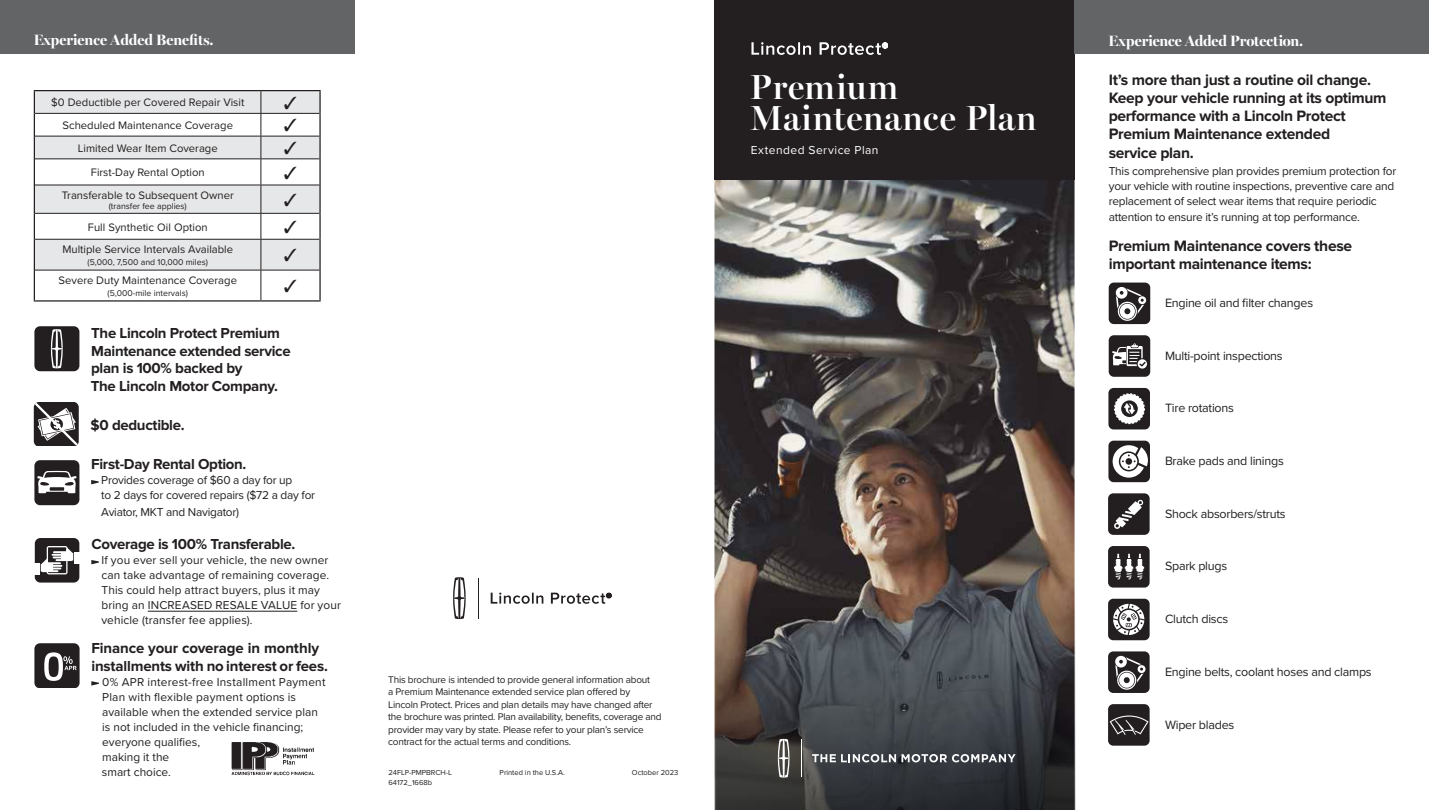
<style>
.page{position:relative;width:1429px;height:810px;background:#fff}
.page>*{position:absolute;margin:0;border:0;box-sizing:border-box;transform-origin:0 0}
.t1{font:600 35px/30.6px "Miller Banner";letter-spacing:.025em;color:#fff}
.t2{font:700 15.62px/18.1px "Proxima Nova";letter-spacing:-.02em;color:#231f20}
.t3{font:700 15px/17.5px "Proxima Nova";letter-spacing:-.02em;color:#231f20}
.t4{font:700 15px "Miller Banner";color:#fff}
.t5{font:12.5px "Proxima Nova";letter-spacing:-.02em;color:#231f20}
.t6{font:12px "Proxima Nova";letter-spacing:.04em;color:#fff}
.t7{font:11.88px/15px "Proxima Nova";color:#231f20}
.t8{font:11.88px/15px "Proxima Nova";letter-spacing:-.02em;color:#231f20}
.t9{font:11.25px "Proxima Nova";color:#231f20}
.t10{font:10px/12.5px "Proxima Nova";letter-spacing:-.02em;color:#231f20}
.t11{font:8.75px "Proxima Nova";color:#231f20}
.t12{font:7.5px "Proxima Nova";color:#231f20}
</style>
<div class="page">
<img style="left:714px;top:180px;width:360px;height:630px">
<div style="left:714px;top:0;width:360px;height:180px;background:#231f20"></div>
<div style="left:0;top:0;width:354px;height:54px;background:#636466"></div>
<div style="left:1074px;top:0;width:355px;height:54px;background:#636466"></div>
<div style="left:35px;top:240px;width:284px;height:30px;background:#e6e7e8"></div>
<hr style="left:34px;top:90px;width:227px;height:1px;background:#231f20">
<hr style="left:261px;top:90px;width:60px;height:1px;background:#231f20">
<hr style="left:319px;top:91px;width:2px;height:22px;background:#231f20">
<hr style="left:319px;top:113px;width:2px;height:23px;background:#231f20">
<hr style="left:319px;top:136px;width:2px;height:23px;background:#231f20">
<hr style="left:319px;top:159px;width:2px;height:26px;background:#231f20">
<hr style="left:319px;top:185px;width:2px;height:28px;background:#231f20">
<hr style="left:319px;top:213px;width:2px;height:26px;background:#231f20">
<hr style="left:319px;top:270px;width:2px;height:30px;background:#231f20">
<hr style="left:34px;top:300px;width:227px;height:2px;background:#231f20">
<hr style="left:261px;top:300px;width:60px;height:2px;background:#231f20">
<hr style="left:35px;top:239px;width:226px;height:1px;background:#231f20">
<hr style="left:261px;top:239px;width:58px;height:1px;background:#231f20">
<hr style="left:261px;top:240px;width:1px;height:30px;background:#231f20">
<hr style="left:34px;top:239px;width:1px;height:31px;background:#231f20">
<hr style="left:319px;top:239px;width:2px;height:31px;background:#231f20">
<div style="left:1109px;top:283px;width:41px;height:41px;background:#231f20;border-radius:5px"></div>
<svg style="left:1116px;top:287px;width:30px;height:34px"></svg>
<div style="left:1109px;top:335px;width:41px;height:42px;background:#231f20;border-radius:5px"></div>
<svg style="left:1112px;top:343px;width:35px;height:26px"></svg>
<div style="left:1108px;top:388px;width:42px;height:41px;background:#231f20;border-radius:5px"></div>
<svg style="left:1114px;top:393px;width:31px;height:31px"></svg>
<div style="left:1108px;top:441px;width:42px;height:41px;background:#231f20;border-radius:5px"></div>
<svg style="left:1112px;top:445px;width:36px;height:33px"></svg>
<div style="left:1108px;top:493px;width:41px;height:42px;background:#231f20;border-radius:5px"></div>
<svg style="left:1114px;top:500px;width:29px;height:29px"></svg>
<div style="left:1108px;top:546px;width:41px;height:42px;background:#231f20;border-radius:5px"></div>
<svg style="left:1114px;top:554px;width:30px;height:25px"></svg>
<div style="left:1108px;top:599px;width:41px;height:41px;background:#231f20;border-radius:5px"></div>
<svg style="left:1113px;top:604px;width:31px;height:31px"></svg>
<div style="left:1108px;top:651px;width:41px;height:42px;background:#231f20;border-radius:5px"></div>
<svg style="left:1115px;top:656px;width:30px;height:34px"></svg>
<div style="left:1108px;top:704px;width:41px;height:42px;background:#231f20;border-radius:5px"></div>
<svg style="left:1109px;top:716px;width:39px;height:19px"></svg>
<svg style="left:453px;top:577px;width:13px;height:42px"></svg>
<hr style="left:478px;top:578px;width:1px;height:41px;background:#231f20">
<svg style="left:491px;top:593px;width:120px;height:11px"></svg>
<hr style="left:148px;top:611px;width:149px;height:1px;background:#231f20">
<svg style="left:91px;top:480px;width:8px;height:4px"></svg>
<svg style="left:91px;top:560px;width:8px;height:4px"></svg>
<svg style="left:91px;top:681px;width:8px;height:5px"></svg>
<div style="left:35px;top:538px;width:44px;height:45px;background:#231f20;border-radius:6px"></div>
<div style="left:75px;top:552px;width:5px;height:11px;background:#fff"></div>
<svg style="left:41px;top:546px;width:32px;height:28px"></svg>
<div style="left:34px;top:563px;width:5px;height:11px;background:#fff"></div>
<svg style="left:34px;top:402px;width:45px;height:44px"></svg>
<div style="left:34px;top:460px;width:45px;height:45px;background:#231f20;border-radius:6px"></div>
<svg style="left:37px;top:471px;width:40px;height:22px"></svg>
<div style="left:34px;top:326px;width:45px;height:45px;background:#231f20;border-radius:6px"></div>
<svg style="left:51px;top:329px;width:12px;height:39px"></svg>
<img style="left:231px;top:742px;width:84px;height:34px">
<div style="left:34px;top:643px;width:46px;height:45px;background:#231f20;border-radius:6px"></div>
<svg style="left:44px;top:652px;width:33px;height:29px"></svg>
<svg style="left:715px;top:584px;width:360px;height:226px;background:#454445"></svg>
<svg style="left:751px;top:42px;width:137px;height:13px"></svg>
<svg style="left:778px;top:739px;width:11px;height:39px"></svg>
<hr style="left:801px;top:739px;width:1px;height:38px;background:#fff">
<svg style="left:812px;top:754px;width:203px;height:8px"></svg>
<svg style="left:34px;top:91px;width:286px;height:148px"></svg>
<svg style="left:284px;top:249px;width:12px;height:12px"></svg>
<svg style="left:34px;top:270px;width:286px;height:31px"></svg>
<p class="t4" style="left:34px;top:31px;width:181px">Experience Added Benefits.</p>
<p class="t9" style="left:51px;top:94px;width:195px">$0 Deductible per Covered Repair Visit</p>
<p class="t9" style="left:63px;top:117px;width:172px">Scheduled Maintenance Coverage</p>
<p class="t9" style="left:78px;top:140px;width:141px">Limited Wear Item Coverage</p>
<p class="t9" style="left:91px;top:164px;width:115px">First-Day Rental Option</p>
<p class="t9" style="left:62px;top:186px;width:173px">Transferable to Subsequent Owner</p>
<p class="t11" style="left:109px;top:199px;width:80px">(transfer fee applies)</p>
<p class="t9" style="left:88px;top:219px;width:121px">Full Synthetic Oil Option</p>
<p class="t9" style="left:62px;top:241px;width:172px">Multiple Service Intervals Available</p>
<p class="t11" style="left:88px;top:256px;width:122px">(5,000, 7,500 and 10,000 miles)</p>
<p class="t9" style="left:59px;top:272px;width:180px">Severe Duty Maintenance Coverage</p>
<p class="t11" style="left:108px;top:287px;width:82px">(5,000-mile intervals)</p>
<p class="t3" style="left:91px;top:325px;width:202px">The Lincoln Protect Premium<br>Maintenance extended service plan is 100% backed by<br>The Lincoln Motor Company.</p>
<p class="t3" style="left:91px;top:417px;width:96px">$0 deductible.</p>
<p class="t3" style="left:91px;top:456px;width:157px">First-Day Rental Option.</p>
<p class="t8" style="left:101px;top:472px;width:215px">Provides coverage of $60 a day for up<br>to 2 days for covered repairs ($72 a day for</p>
<p class="t8" style="left:101px;top:504px;width:139px">Aviator, MKT and Navigator)</p>
<p class="t3" style="left:91px;top:536px;width:205px">Coverage is 100% Transferable.</p>
<p class="t7" style="left:102px;top:552px;width:241px">If you ever sell your vehicle, the new owner can take advantage of remaining coverage.<br>This could help attract buyers, plus it may bring an INCREASED RESALE VALUE for your vehicle (transfer fee applies).</p>
<p class="t3" style="left:91px;top:640px;width:238px">Finance your coverage in monthly installments with no interest or fees.</p>
<p class="t7" style="left:102px;top:674px;width:225px">0% APR interest-free Installment Payment<br>Plan with flexible payment options is available when the extended service plan is not included in the vehicle financing; everyone qualifies,<br>making it the<br>smart choice.</p>
<p class="t10" style="left:388px;top:673px;width:275px">This brochure is intended to provide general information about<br>a Premium Maintenance extended service plan offered by Lincoln Protect. Prices and plan details may have changed after the brochure was printed. Plan availability, benefits, coverage and provider may vary by state. Please refer to your plan’s service contract for the actual terms and conditions.</p>
<p class="t12" style="left:388px;top:767px;width:65px">24FLP-PMPBRCH-L</p>
<p class="t12" style="left:500px;top:767px;width:67px">Printed in the U.S.A.</p>
<p class="t12" style="left:632px;top:767px;width:48px">October 2023</p>
<p class="t12" style="left:388px;top:777px;width:45px">64172_1668b</p>
<h1 class="t1" style="left:750px;top:72px;width:288px">Premium<br>Maintenance Plan</h1>
<p class="t6" style="left:751px;top:141px;width:129px">Extended Service Plan</p>
<p class="t4" style="left:1108px;top:32px;width:196px">Experience Added Protection.</p>
<h2 class="t2" style="left:1109px;top:71px;width:279px">It’s more than just a routine oil change.<br>Keep your vehicle running at its optimum performance with a Lincoln Protect<br>Premium Maintenance extended<br>service plan.</h2>
<p class="t8" style="left:1109px;top:163px;width:289px">This comprehensive plan provides premium protection for your vehicle with routine inspections, preventive care and replacement of select wear items that require periodic</p>
<p class="t8" style="left:1109px;top:209px;width:253px">attention to ensure it’s running at top performance.</p>
<h2 class="t2" style="left:1109px;top:237px;width:245px">Premium Maintenance covers these important maintenance items:</h2>
<p class="t5" style="left:1165px;top:293px;width:150px">Engine oil and filter changes</p>
<p class="t5" style="left:1165px;top:346px;width:119px">Multi-point inspections</p>
<p class="t5" style="left:1165px;top:399px;width:70px">Tire rotations</p>
<p class="t5" style="left:1165px;top:452px;width:120px">Brake pads and linings</p>
<p class="t5" style="left:1165px;top:504px;width:122px">Shock absorbers/struts</p>
<p class="t5" style="left:1165px;top:557px;width:64px">Spark plugs</p>
<p class="t5" style="left:1165px;top:610px;width:65px">Clutch discs</p>
<p class="t5" style="left:1165px;top:662px;width:208px">Engine belts, coolant hoses and clamps</p>
<p class="t5" style="left:1165px;top:715px;width:71px">Wiper blades</p>
</div>
